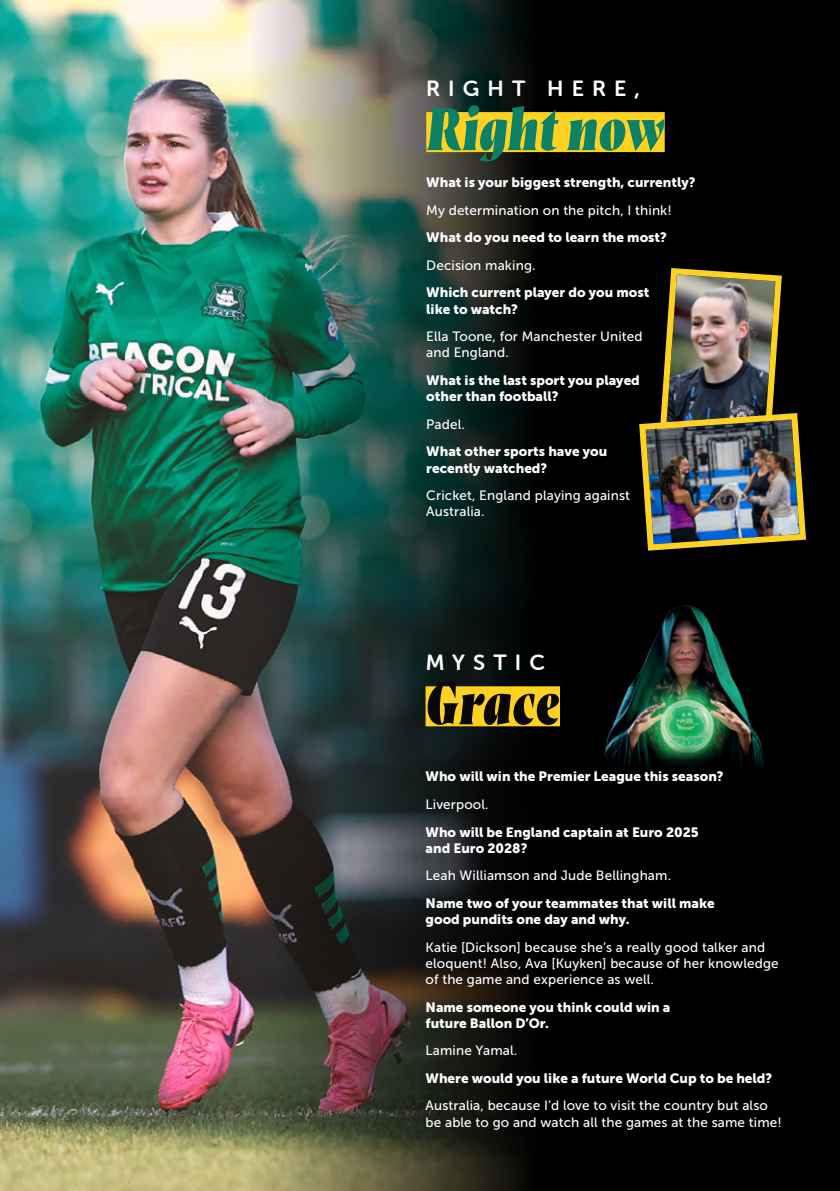
<style>
.page{position:relative;width:840px;height:1191px;background:#fff}
.page>*{position:absolute;margin:0;border:0;box-sizing:border-box;transform-origin:0 0}
.t1{font:italic 800 60px "Wayfinder CF";letter-spacing:.005em;color:#0c8166}
.t2{font:italic 800 60px "Wayfinder CF";letter-spacing:.005em;color:#080705}
.t3{font:22px "Museo Sans Rounded 700";letter-spacing:.37em;color:#fff}
.t4{font:13.6px/16.2px "Museo Sans 900";color:#fff}
.t5{font:13.6px/16.2px "Museo Sans 500";letter-spacing:.01em;color:#fff}
</style>
<div class="page">
<img style="left:0;top:0;width:839px;height:1191px">
<div style="left:426px;top:112px;width:238px;height:40px;background:#fed222"></div>
<img style="left:635px;top:265px;width:173px;height:289px">
<img style="left:604px;top:605px;width:159px;height:171px">
<div style="left:425px;top:686px;width:134px;height:40px;background:#fed222"></div>
<p class="t3" style="left:426px;top:76px;width:215px">RIGHT HERE,</p>
<p class="t1" style="left:426px;top:94px;width:240px">Right now</p>
<p class="t4" style="left:426px;top:174px;width:270px">What is your biggest strength, currently?</p>
<p class="t5" style="left:426px;top:202px;width:247px">My determination on the pitch, I think!</p>
<p class="t4" style="left:426px;top:229px;width:242px">What do you need to learn the most?</p>
<p class="t5" style="left:426px;top:257px;width:111px">Decision making.</p>
<p class="t4" style="left:426px;top:284px;width:224px">Which current player do you most like to watch?</p>
<p class="t5" style="left:426px;top:328px;width:218px">Ella Toone, for Manchester United and England.</p>
<p class="t4" style="left:426px;top:372px;width:215px">What is the last sport you played other than football?</p>
<p class="t5" style="left:426px;top:416px;width:40px">Padel.</p>
<p class="t4" style="left:426px;top:443px;width:182px">What other sports have you recently watched?</p>
<p class="t5" style="left:426px;top:487px;width:205px">Cricket, England playing against<br>Australia.</p>
<p class="t3" style="left:425px;top:650px;width:121px">MYSTIC</p>
<p class="t2" style="left:425px;top:668px;width:136px">Grace</p>
<p class="t4" style="left:425px;top:768px;width:299px">Who will win the Premier League this season?</p>
<p class="t5" style="left:425px;top:796px;width:65px">Liverpool.</p>
<p class="t4" style="left:425px;top:823px;width:274px">Who will be England captain at Euro 2025 and Euro 2028?</p>
<p class="t5" style="left:425px;top:867px;width:247px">Leah Williamson and Jude Bellingham.</p>
<p class="t4" style="left:425px;top:895px;width:290px">Name two of your teammates that will make good pundits one day and why.</p>
<p class="t5" style="left:425px;top:939px;width:354px">Katie [Dickson] because she’s a really good talker and eloquent! Also, Ava [Kuyken] because of her knowledge of the game and experience as well.</p>
<p class="t4" style="left:425px;top:998px;width:246px">Name someone you think could win a future Ballon D’Or.</p>
<p class="t5" style="left:425px;top:1042px;width:93px">Lamine Yamal.</p>
<p class="t4" style="left:425px;top:1070px;width:348px">Where would you like a future World Cup to be held?</p>
<p class="t5" style="left:425px;top:1097px;width:357px">Australia, because I’d love to visit the country but also be able to go and watch all the games at the same time!</p>
</div>
